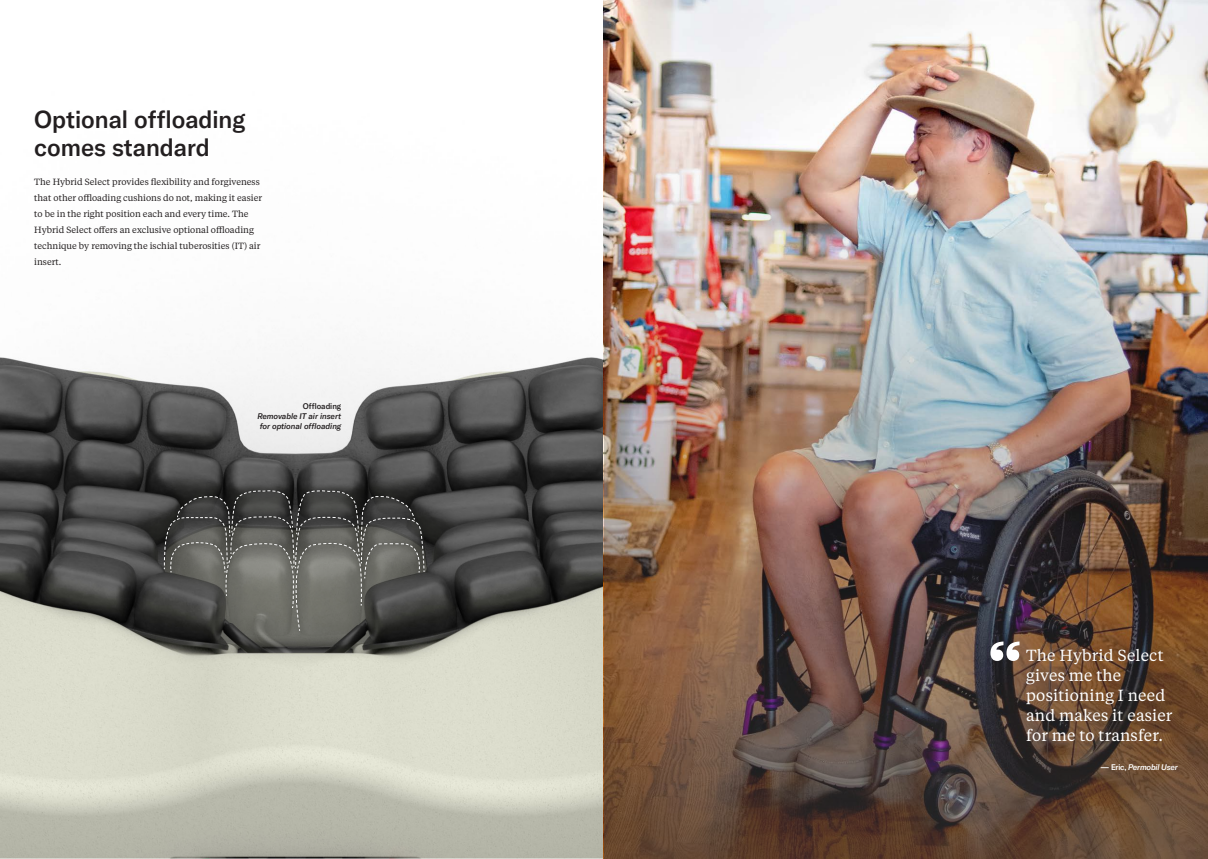
<style>
.page{position:relative;width:1208px;height:859px;background:#fff}
.page>*{position:absolute;margin:0;border:0;box-sizing:border-box;transform-origin:0 0}
.t1{font:700 62.3px "Tiempos Text";color:#fff}
.Body{font:500 24px/28px "GT America";color:#231f20}
.t2{font:16px/20px "Tiempos Text";letter-spacing:.01em;color:#fff}
.Body-2{font:9px/16px "Tiempos Text";color:#231f20}
.Body-3{font:italic 500 8px/10px "GT America";color:#231f20}
.t3{font:italic 500 8px "GT America";letter-spacing:-.02em;color:#fff}
.Body-4{font:500 8px "GT America";color:#231f20}
.s1{font-style:normal}
</style>
<div class="page">
<img style="left:0;top:81px;width:604px;height:778px">
<img style="left:604px;top:0;width:604px;height:859px">
<svg style="left:163px;top:490px;width:262px;height:142px;background:#585854"></svg>
<p class="Body" style="left:34px;top:105px;width:212px">Optional offloading comes standard</p>
<p class="Body-2" style="left:34px;top:174px;width:229px">The Hybrid Select provides flexibility and forgiveness that other offloading cushions do not, making it easier to be in the right position each and every time. The Hybrid Select offers an exclusive optional offloading technique by removing the ischial tuberosities (IT) air insert.</p>
<p class="Body-4" style="left:303px;top:401px;width:40px">Offloading</p>
<p class="Body-3" style="left:257px;top:411px;width:85px">Removable IT air insert for optional offloading</p>
<p class="t1" style="left:986px;top:623px;width:37px">“</p>
<p class="t2" style="left:1026px;top:644px;width:148px">The Hybrid Select gives me the positioning I need and makes it easier for me to transfer.</p>
<p class="t3" style="left:1100px;top:762px;width:79px"><span class="s1">— Eric,</span> Permobil User</p>
</div>
